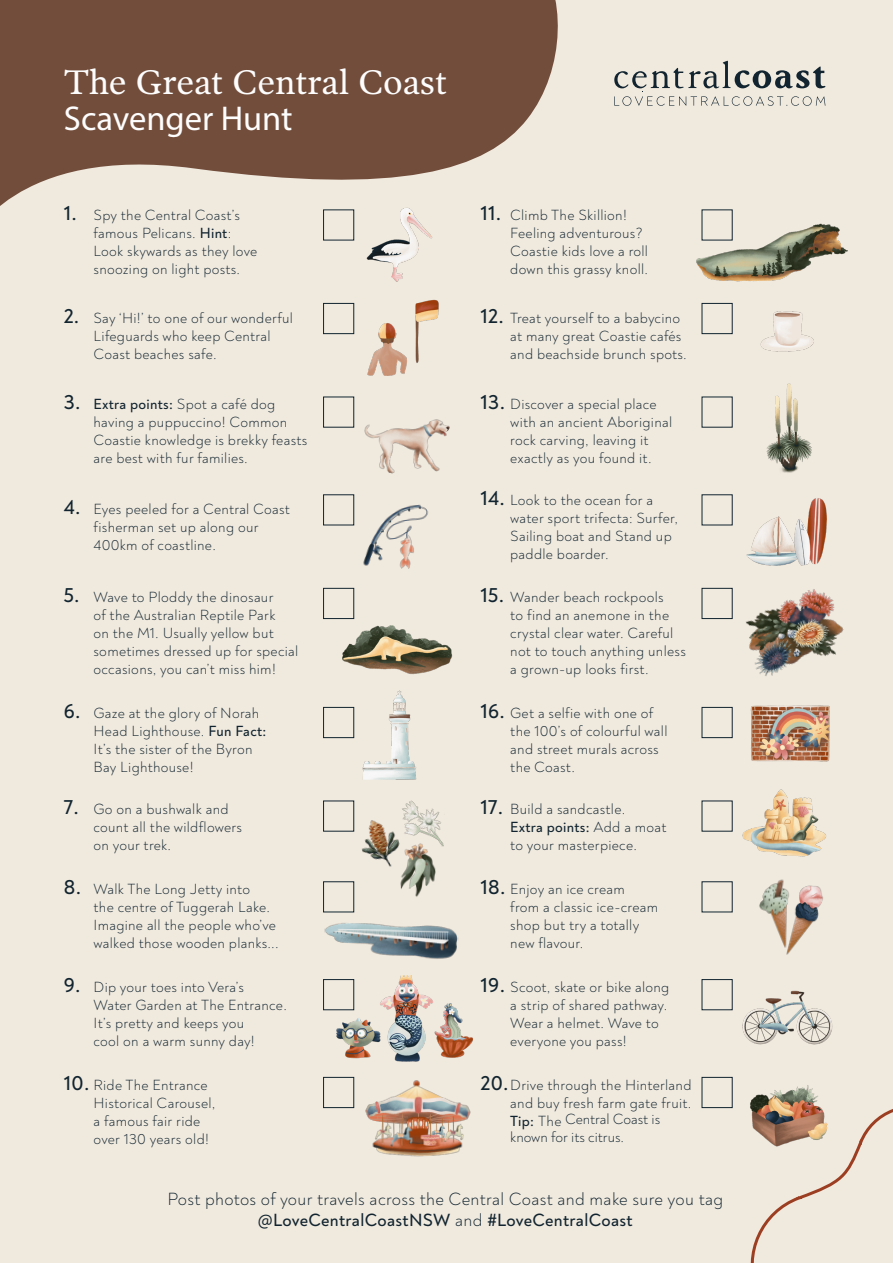
<style>
.page{position:relative;width:893px;height:1263px;background:#f0e9de}
.page>*{position:absolute;margin:0;border:0;box-sizing:border-box;transform-origin:0 0}
.t1{font:34.5px/36px "Poynter OS Text Two";color:#fdfdfd}
.t2{font:300 18px/21px "Noah Grotesque";letter-spacing:.02em;color:#11242f;text-align:center}
.t3{font:300 15px/18px "Noah Grotesque";letter-spacing:.02em;color:#11242f}
.t4{font:300 15px/18px "Noah Grotesque";color:#11242f}
.s1{font-family:"Myriad Pro"}
.s2{font-weight:500;font-size:21px}
.s3{font-weight:500}
</style>
<div class="page">
<svg style="left:0;top:0;width:558px;height:241px;fill:#724d3b"></svg>
<div style="left:323px;top:209px;width:31px;height:31px;border:1px solid #11242f"></div>
<div style="left:323px;top:303px;width:31px;height:31px;border:1px solid #11242f"></div>
<div style="left:702px;top:303px;width:31px;height:31px;border:1px solid #11242f"></div>
<div style="left:323px;top:397px;width:31px;height:31px;border:1px solid #11242f"></div>
<div style="left:323px;top:494px;width:31px;height:31px;border:1px solid #11242f"></div>
<div style="left:323px;top:588px;width:31px;height:31px;border:1px solid #11242f"></div>
<div style="left:702px;top:588px;width:31px;height:31px;border:1px solid #11242f"></div>
<div style="left:323px;top:707px;width:31px;height:31px;border:1px solid #11242f"></div>
<div style="left:702px;top:707px;width:31px;height:31px;border:1px solid #11242f"></div>
<div style="left:323px;top:800px;width:31px;height:31px;border:1px solid #11242f"></div>
<div style="left:323px;top:881px;width:31px;height:31px;border:1px solid #11242f"></div>
<div style="left:702px;top:881px;width:31px;height:31px;border:1px solid #11242f"></div>
<div style="left:323px;top:979px;width:31px;height:31px;border:1px solid #11242f"></div>
<div style="left:323px;top:1077px;width:31px;height:31px;border:1px solid #11242f"></div>
<div style="left:702px;top:1077px;width:31px;height:31px;border:1px solid #11242f"></div>
<img style="left:348px;top:494px;width:81px;height:75px">
<img style="left:362px;top:707px;width:55px;height:73px">
<img style="left:363px;top:207px;width:77px;height:75px">
<img style="left:760px;top:311px;width:54px;height:41px">
<img style="left:356px;top:419px;width:94px;height:83px">
<img style="left:324px;top:923px;width:135px;height:36px">
<img style="left:751px;top:1085px;width:67px;height:15px">
<img style="left:380px;top:975px;width:52px;height:87px">
<img style="left:432px;top:1000px;width:40px;height:58px">
<img style="left:336px;top:1014px;width:45px;height:48px">
<img style="left:742px;top:990px;width:91px;height:55px">
<img style="left:746px;top:518px;width:28px;height:48px">
<img style="left:774px;top:498px;width:53px;height:68px">
<img style="left:415px;top:299px;width:24px;height:64px">
<img style="left:367px;top:323px;width:40px;height:53px">
<img style="left:409px;top:800px;width:32px;height:30px">
<img style="left:341px;top:803px;width:81px;height:81px">
<img style="left:385px;top:830px;width:59px;height:67px">
<img style="left:696px;top:209px;width:152px;height:73px">
<img style="left:766px;top:383px;width:46px;height:90px">
<img style="left:759px;top:879px;width:64px;height:76px">
<img style="left:341px;top:593px;width:112px;height:114px">
<img style="left:729px;top:587px;width:115px;height:89px">
<img style="left:742px;top:789px;width:84px;height:68px">
<img style="left:365px;top:1080px;width:106px;height:77px">
<img style="left:750px;top:705px;width:80px;height:57px">
<svg style="left:614px;top:61px;width:211px;height:27px"></svg>
<svg style="left:614px;top:96px;width:211px;height:10px"></svg>
<svg style="left:750px;top:1100px;width:143px;height:163px"></svg>
<p class="t1" style="left:64px;top:64px;width:385px">The Great Central Coast<br><span class="s1">Scavenger Hunt</span></p>
<p class="t3" style="left:94px;top:206px;width:165px;text-indent:-30px"><span class="s2">1.</span> Spy the Central Coast’s famous Pelicans. <span class="s3">Hint</span>:<br>Look skywards as they love snoozing on light posts.</p>
<p class="t3" style="left:510px;top:206px;width:139px;text-indent:-30px"><span class="s2">11.</span> Climb The Skillion!<br>Feeling adventurous?<br>Coastie kids love a roll down this grassy knoll.</p>
<p class="t3" style="left:94px;top:309px;width:201px;text-indent:-30px"><span class="s2">2.</span> Say ‘Hi!’ to one of our wonderful<br>Lifeguards who keep Central<br>Coast beaches safe.</p>
<p class="t3" style="left:510px;top:309px;width:178px;text-indent:-30px"><span class="s2">12.</span> Treat yourself to a babycino at many great Coastie cafés and beachside brunch spots.</p>
<p class="t3" style="left:94px;top:395px;width:215px;text-indent:-30px"><span class="s2">3.</span> <span class="s3">Extra points:</span> Spot a café dog having a puppuccino! Common<br>Coastie knowledge is brekky feasts are best with fur families.</p>
<p class="t3" style="left:510px;top:395px;width:163px;text-indent:-30px"><span class="s2">13.</span> Discover a special place with an ancient Aboriginal rock carving, leaving it exactly as you found it.</p>
<p class="t3" style="left:94px;top:500px;width:198px;text-indent:-30px"><span class="s2">4.</span> Eyes peeled for a Central Coast fisherman set up along our<br>400km of coastline.</p>
<p class="t3" style="left:510px;top:491px;width:169px;text-indent:-30px"><span class="s2">14.</span> Look to the ocean for a water sport trifecta: Surfer,<br>Sailing boat and Stand up paddle boarder.</p>
<p class="t3" style="left:94px;top:588px;width:206px;text-indent:-30px"><span class="s2">5.</span> Wave to Ploddy the dinosaur<br>of the Australian Reptile Park<br>on the M1. Usually yellow but sometimes dressed up for special occasions, you can’t miss him!</p>
<p class="t3" style="left:510px;top:588px;width:177px;text-indent:-30px"><span class="s2">15.</span> Wander beach rockpools<br>to find an anemone in the crystal clear water. Careful not to touch anything unless a grown-up looks first.</p>
<p class="t3" style="left:94px;top:704px;width:174px;text-indent:-30px"><span class="s2">6.</span> Gaze at the glory of Norah<br>Head Lighthouse. <span class="s3">Fun Fact:<br></span>It’s the sister of the Byron<br>Bay Lighthouse!</p>
<p class="t3" style="left:510px;top:704px;width:159px;text-indent:-30px"><span class="s2">16.</span> Get a selfie with one of the 100’s of colourful wall and street murals across the Coast.</p>
<p class="t3" style="left:94px;top:800px;width:150px;text-indent:-30px"><span class="s2">7.</span> Go on a bushwalk and count all the wildflowers on your trek.</p>
<p class="t3" style="left:510px;top:800px;width:158px;text-indent:-30px"><span class="s2">17.</span> Build a sandcastle.<br><span class="s3">Extra points:</span> Add a moat to your masterpiece.</p>
<p class="t3" style="left:94px;top:880px;width:187px;text-indent:-30px"><span class="s2">8.</span> Walk The Long Jetty into<br>the centre of Tuggerah Lake.<br>Imagine all the people who’ve walked those wooden planks...</p>
<p class="t3" style="left:510px;top:880px;width:149px;text-indent:-30px"><span class="s2">18.</span> Enjoy an ice cream<br>from a classic ice-cream shop but try a totally new flavour.</p>
<p class="t3" style="left:94px;top:978px;width:195px;text-indent:-30px"><span class="s2">9.</span> Dip your toes into Vera’s<br>Water Garden at The Entrance.<br>It’s pretty and keeps you<br>cool on a warm sunny day!</p>
<p class="t3" style="left:510px;top:978px;width:161px;text-indent:-30px"><span class="s2">19.</span> Scoot, skate or bike along a strip of shared pathway.<br>Wear a helmet. Wave to everyone you pass!</p>
<p class="t3" style="left:94px;top:1076px;width:123px;text-indent:-30px"><span class="s2">10.</span> Ride The Entrance<br>Historical Carousel, a famous fair ride over 130 years old!</p>
<p class="t3" style="left:480px;top:1076px;width:213px;text-align:right"><span class="s2">20.</span>Drive through the Hinterland and buy fresh farm gate fruit.</p>
<p class="t4" style="left:510px;top:1110px;width:151px"><span class="s3">Tip:</span> The Central Coast is known for its citrus.</p>
<p class="t2" style="left:167px;top:1188px;width:557px">Post photos of your travels across the Central Coast and make sure you tag <span class="s3">@LoveCentralCoastNSW</span> and <span class="s3">#LoveCentralCoast</span></p>
</div>
